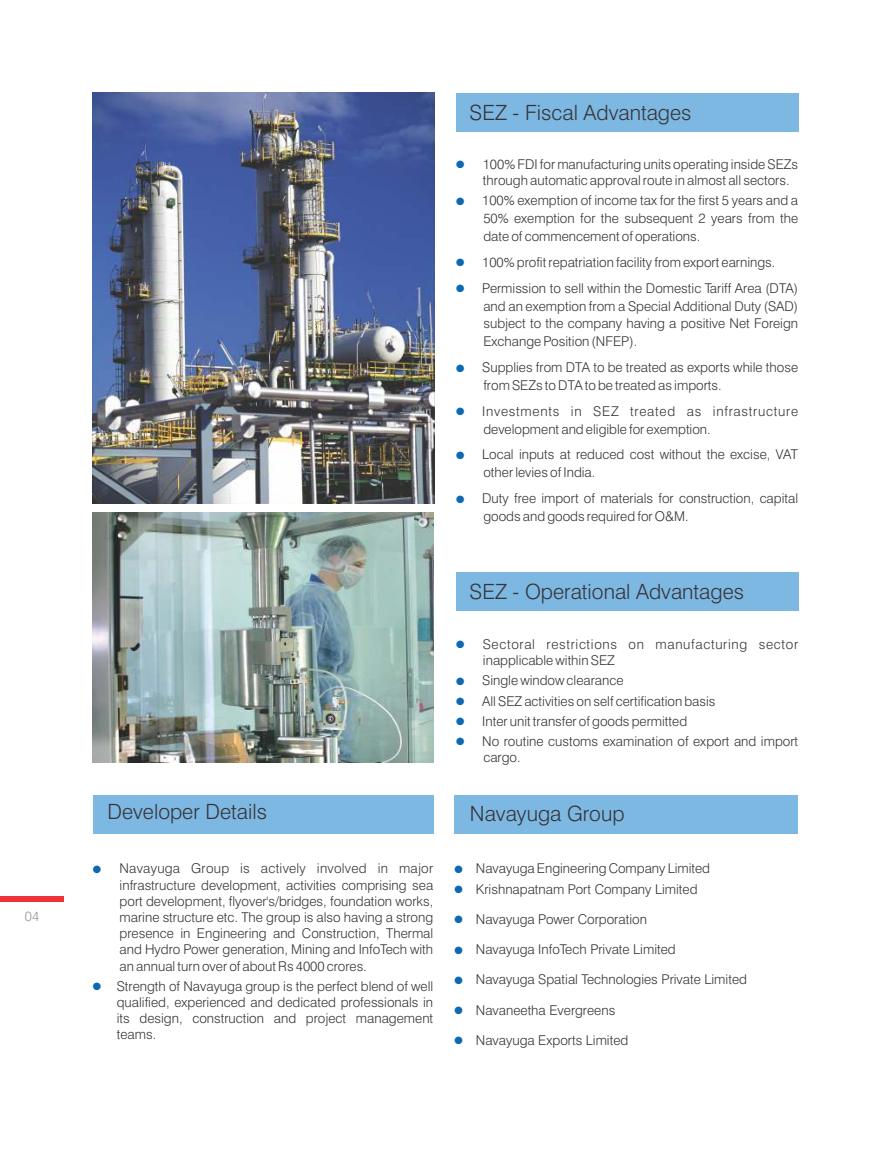
<style>
.page{position:relative;width:891px;height:1161px;background:#fff}
.page>*{position:absolute;margin:0;border:0;box-sizing:border-box;transform-origin:0 0}
.t1{font:300 21px "Swiss 721 BT";color:#383336}
.t2{font:300 13.5px/16.2px "Swiss 721 BT";color:#383336}
.t3{font:300 13.5px/17.9px "Swiss 721 BT";letter-spacing:.055em;color:#383336}
.t4{font:300 13.5px/16.2px "Swiss 721 BT";letter-spacing:.05em;color:#383336}
.t5{font:300 13.5px "Swiss 721 BT";letter-spacing:.02em;color:#383336}
.t6{font:300 13.5px "Swiss 721 BT";color:#969999}
.t7{font:10.5px/20.2px "Zapf Dingbats";color:#0d69b3;text-align:justify}
</style>
<div class="page">
<div style="left:0;top:897px;width:64px;height:5px;background:#ed3338"></div>
<div style="left:93px;top:795px;width:340px;height:39px;background:#7db8e3"></div>
<div style="left:455px;top:795px;width:343px;height:39px;background:#7db8e3"></div>
<div style="left:456px;top:93px;width:342px;height:39px;background:#7db8e3"></div>
<img style="left:93px;top:93px;width:342px;height:411px">
<div style="left:456px;top:572px;width:342px;height:39px;background:#7db8e3"></div>
<img style="left:93px;top:513px;width:340px;height:249px">
<p class="t6" style="left:25px;top:911px;width:16px">04</p>
<h1 class="t1" style="left:470px;top:104px;width:223px">SEZ - Fiscal Advantages</h1>
<p class="t7" style="left:456px;top:155px;width:10px">●</p>
<p class="t7" style="left:456px;top:191px;width:10px">●</p>
<p class="t7" style="left:456px;top:252px;width:10px">●</p>
<p class="t7" style="left:456px;top:278px;width:10px">●</p>
<p class="t7" style="left:456px;top:358px;width:10px">●</p>
<p class="t7" style="left:456px;top:401px;width:10px">●</p>
<p class="t7" style="left:456px;top:445px;width:10px">●</p>
<p class="t7" style="left:456px;top:489px;width:10px">●</p>
<p class="t2" style="left:483px;top:157px;width:317px">100% FDI for manufacturing units operating inside SEZs through automatic approval route in almost all sectors.</p>
<p class="t2" style="left:482px;top:193px;width:317px;line-height:17.9px;text-align:justify">100% exemption of income tax for the first 5 years and a 50% exemption for the subsequent 2 years from the date of commencement of operations.</p>
<p class="t2" style="left:482px;top:250px;width:317px;line-height:26px">100% profit repatriation facility from export earnings.<br>Permission to sell within the Domestic Tariff Area (DTA)</p>
<p class="t2" style="left:483px;top:298px;width:316px;line-height:17.9px;text-align:justify">and an exemption from a Special Additional Duty (SAD) subject to the company having a positive Net Foreign Exchange Position (NFEP).</p>
<p class="t2" style="left:482px;top:360px;width:317px;line-height:17.9px">Supplies from DTA to be treated as exports while those from SEZs to DTA to be treated as imports.</p>
<p class="t3" style="left:482px;top:403px;width:317px">Investments in SEZ treated as infrastructure development and eligible for exemption.</p>
<p class="t2" style="left:482px;top:447px;width:317px;line-height:17.9px">Local inputs at reduced cost without the excise, VAT other levies of India.</p>
<p class="t2" style="left:482px;top:491px;width:317px;line-height:17.9px">Duty free import of materials for construction, capital goods and goods required for O&amp;M.</p>
<h1 class="t1" style="left:470px;top:583px;width:276px">SEZ - Operational Advantages</h1>
<p class="t7" style="left:456px;top:635px;width:10px">●</p>
<p class="t7" style="left:456px;top:671px;width:10px">● ● ● ●</p>
<p class="t4" style="left:483px;top:637px;width:317px">Sectoral restrictions on manufacturing sector inapplicable within SEZ</p>
<p class="t2" style="left:482px;top:672px;width:317px;line-height:20.2px">Single window clearance<br>All SEZ activities on self certification basis<br>Inter unit transfer of goods permitted<br>No routine customs examination of export and import</p>
<p class="t2" style="left:483px;top:751px;width:39px">cargo.</p>
<h1 class="t1" style="left:107px;top:803px;width:161px">Developer Details</h1>
<h1 class="t1" style="left:470px;top:805px;width:156px">Navayuga Group</h1>
<p class="t7" style="left:93px;top:859px;width:10px">●</p>
<p class="t7" style="left:93px;top:976px;width:10px">●</p>
<p class="t5" style="left:191px;top:863px;width:244px">Group is actively involved in major</p>
<p class="t2" style="left:120px;top:862px;width:315px">Navayuga<br>infrastructure development, activities comprising sea port development, flyover's/bridges, foundation works, marine structure etc. The group is also having a strong presence in Engineering and Construction, Thermal and Hydro Power generation, Mining and InfoTech with an annual turn over of about Rs 4000 crores.</p>
<p class="t2" style="left:117px;top:979px;width:318px;text-align:justify">Strength of Navayuga group is the perfect blend of well qualified, experienced and dedicated professionals in its design, construction and project management teams.</p>
<p class="t7" style="left:455px;top:910px;width:10px">●</p>
<p class="t7" style="left:455px;top:940px;width:10px">●</p>
<p class="t7" style="left:455px;top:970px;width:10px">●</p>
<p class="t7" style="left:455px;top:1000px;width:10px">●</p>
<p class="t7" style="left:455px;top:1031px;width:10px">●</p>
<p class="t2" style="left:476px;top:860px;width:236px;line-height:20.2px">Navayuga Engineering Company Limited<br>Krishnapatnam Port Company Limited</p>
<p class="t2" style="left:476px;top:912px;width:173px">Navayuga Power Corporation</p>
<p class="t2" style="left:476px;top:943px;width:201px">Navayuga InfoTech Private Limited</p>
<p class="t2" style="left:476px;top:973px;width:273px">Navayuga Spatial Technologies Private Limited</p>
<p class="t2" style="left:476px;top:1003px;width:141px">Navaneetha Evergreens</p>
<p class="t2" style="left:476px;top:1033px;width:154px">Navayuga Exports Limited</p>
</div>
